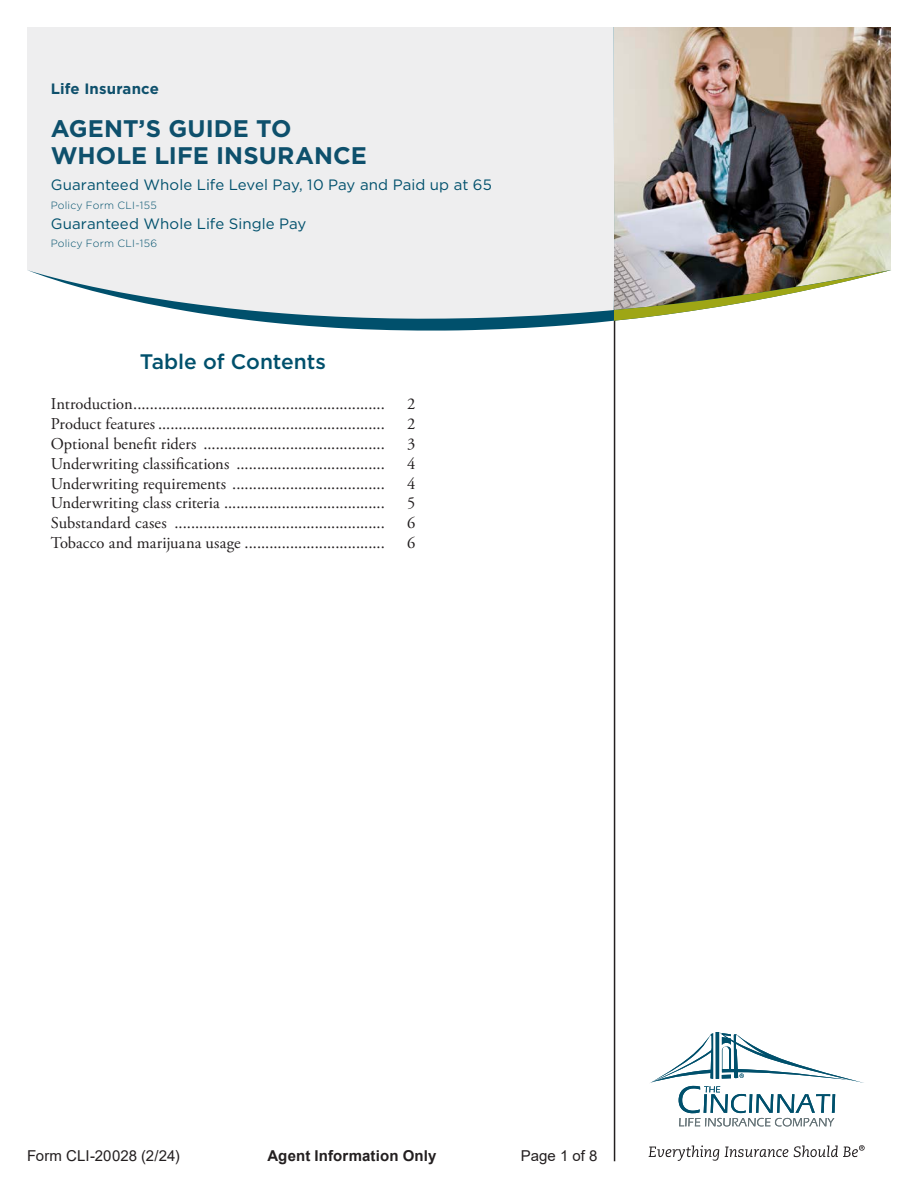
<style>
.page{position:relative;width:918px;height:1188px;background:#fff}
.page>*{position:absolute;margin:0;border:0;box-sizing:border-box;transform-origin:0 0}
.t1{font:700 24px/27px "Gotham";letter-spacing:.005em;color:#0e506c}
.t2{font:500 21px "Gotham";letter-spacing:-.005em;color:#00506c}
.t3{font:16.5px "Adobe Garamond Pro";letter-spacing:.005em;color:#231f20}
.t4{font:15px "Gotham";letter-spacing:.005em;color:#00506c}
.t5{font:15px "Arial";color:#231f20}
.t6{font:700 15px "Arial";letter-spacing:.01em;color:#231f20}
.t7{font:700 15px "Gotham";letter-spacing:.01em;color:#0e506c}
.t8{font:300 10.5px "Gotham";letter-spacing:.02em;color:#00506c}
</style>
<div class="page">
<hr style="left:614px;top:294px;width:1px;height:867px;background:#231f20">
<div style="left:27px;top:27px;width:587px;height:243px;background:#eeeeef"></div>
<img style="left:614px;top:27px;width:277px;height:243px">
<svg style="left:27px;top:270px;width:588px;height:61px;fill:#eeeeef"></svg>
<svg style="left:615px;top:270px;width:276px;height:61px"></svg>
<svg style="left:649px;top:1145px;width:70px;height:16px"></svg>
<svg style="left:725px;top:1147px;width:63px;height:10px"></svg>
<svg style="left:794px;top:1145px;width:71px;height:12px"></svg>
<svg style="left:650px;top:1032px;width:214px;height:94px"></svg>
<p class="t7" style="left:51px;top:78px;width:110px">Life Insurance</p>
<h1 class="t1" style="left:51px;top:115px;width:318px">AGENT’S GUIDE TO<br>WHOLE LIFE INSURANCE</h1>
<p class="t4" style="left:51px;top:175px;width:443px">Guaranteed Whole Life Level Pay, 10 Pay and Paid up at 65</p>
<p class="t8" style="left:51px;top:199px;width:108px">Policy Form CLI-155</p>
<p class="t4" style="left:51px;top:214px;width:257px">Guaranteed Whole Life Single Pay</p>
<p class="t8" style="left:51px;top:237px;width:108px">Policy Form CLI-156</p>
<p class="t2" style="left:140px;top:348px;width:188px">Table of Contents</p>
<p class="t3" style="left:51px;top:394px;width:336px">Introduction.............................................................</p>
<p class="t3" style="left:407px;top:394px;width:10px">2</p>
<p class="t3" style="left:51px;top:414px;width:336px">Product features .......................................................</p>
<p class="t3" style="left:407px;top:414px;width:10px">2</p>
<p class="t3" style="left:51px;top:434px;width:336px">Optional benefit riders ............................................</p>
<p class="t3" style="left:407px;top:434px;width:10px">3</p>
<p class="t3" style="left:51px;top:454px;width:336px">Underwriting classifications ....................................</p>
<p class="t3" style="left:407px;top:454px;width:10px">4</p>
<p class="t3" style="left:51px;top:473px;width:336px">Underwriting requirements .....................................</p>
<p class="t3" style="left:407px;top:473px;width:10px">4</p>
<p class="t3" style="left:51px;top:493px;width:336px">Underwriting class criteria .......................................</p>
<p class="t3" style="left:407px;top:493px;width:10px">5</p>
<p class="t3" style="left:51px;top:513px;width:336px">Substandard cases ...................................................</p>
<p class="t3" style="left:407px;top:513px;width:10px">6</p>
<p class="t3" style="left:51px;top:533px;width:336px">Tobacco and marijuana usage ..................................</p>
<p class="t3" style="left:407px;top:533px;width:10px">6</p>
<p class="t5" style="left:27px;top:1146px;width:154px">Form CLI-20028 (2/24)</p>
<p class="t5" style="left:521px;top:1145px;width:78px">Page 1 of 8</p>
<p class="t6" style="left:268px;top:1145px;width:170px">Agent Information Only</p>
</div>
